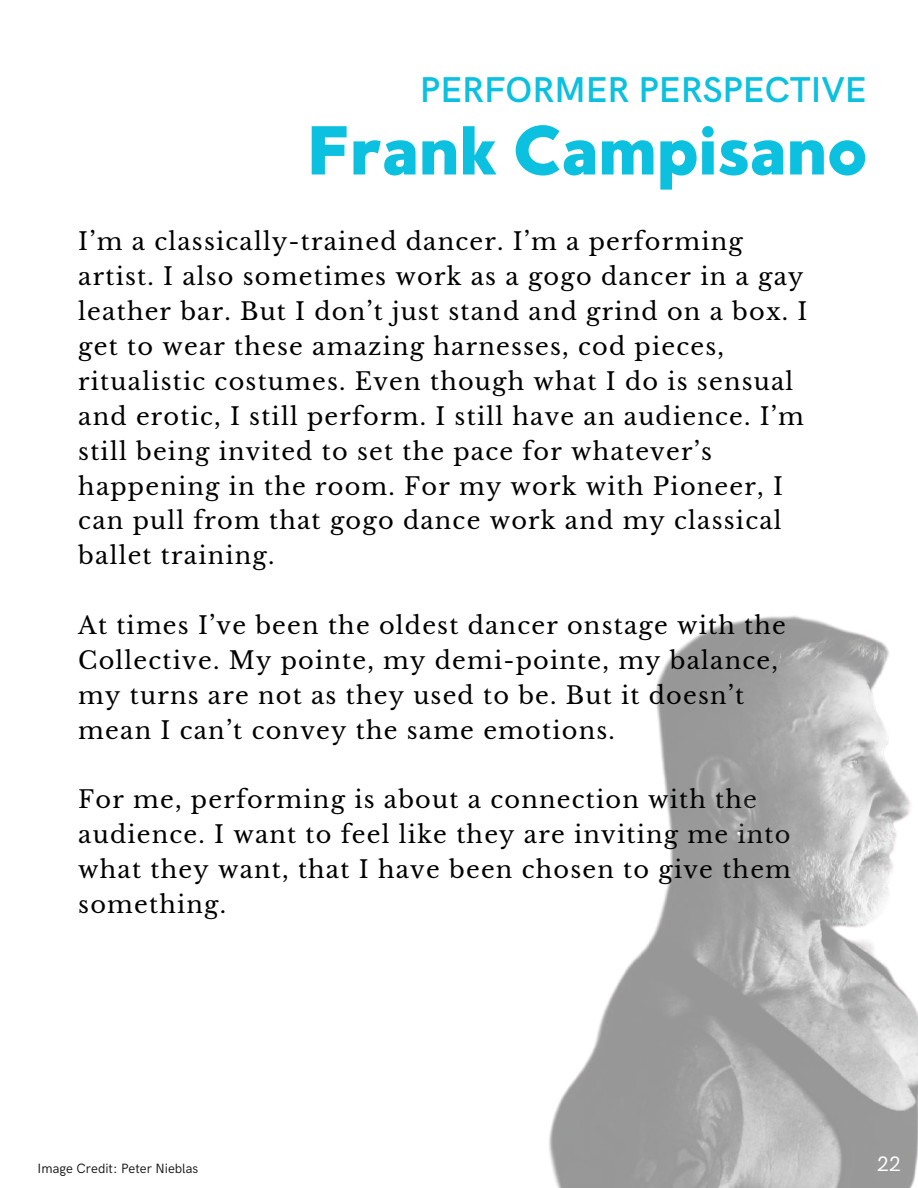
<style>
.page{position:relative;width:918px;height:1188px;background:#fff}
.page>*{position:absolute;margin:0;border:0;box-sizing:border-box;transform-origin:0 0}
.t1{font:69px "MADE Good Time Grotesk";color:#0cc0df}
.t2{font:600 36px "HK Grotesk";color:#0cc0df}
.t3{font:24px/34.8px "Libre Baskerville";letter-spacing:.05em;color:#000}
.t4{font:21px "HK Grotesk";color:#fff}
.t5{font:13.5px "HK Grotesk";color:#151515}
</style>
<div class="page">
<img style="left:549px;top:615px;width:369px;height:573px">
<h2 class="t2" style="left:420px;top:70px;width:448px">PERFORMER PERSPECTIVE</h2>
<h1 class="t1" style="left:307px;top:106px;width:562px">Frank Campisano</h1>
<p class="t3" style="left:78px;top:225px;width:731px">I’m a classically-trained dancer. I’m a performing artist. I also sometimes work as a gogo dancer in a gay leather bar. But I don’t just stand and grind on a box. I get to wear these amazing harnesses, cod pieces, ritualistic costumes. Even though what I do is sensual and erotic, I still perform. I still have an audience. I’m still being invited to set the pace for whatever’s happening in the room. For my work with Pioneer, I can pull from that gogo dance work and my classical ballet training.</p>
<p class="t3" style="left:78px;top:608px;width:709px">At times I’ve been the oldest dancer onstage with the Collective. My pointe, my demi-pointe, my balance, my turns are not as they used to be. But it doesn’t mean I can’t convey the same emotions.</p>
<p class="t3" style="left:78px;top:783px;width:714px">For me, performing is about a connection with the audience. I want to feel like they are inviting me into what they want, that I have been chosen to give them something.</p>
<p class="t5" style="left:38px;top:1161px;width:162px">Image Credit: Peter Nieblas</p>
<p class="t4" style="left:877px;top:1152px;width:25px">22</p>
</div>
